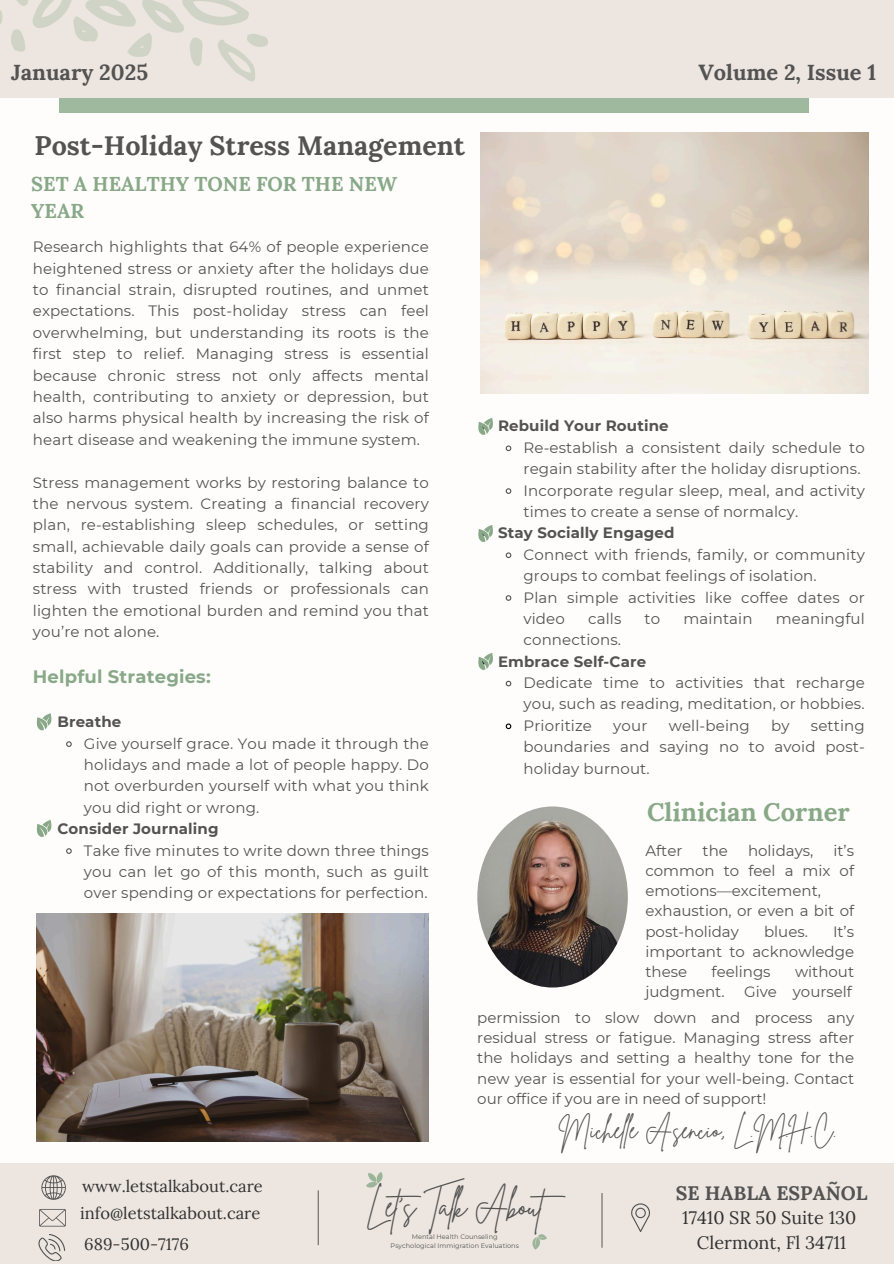
<style>
.page{position:relative;width:894px;height:1264px;background:#fff}
.page>*{position:absolute;margin:0;border:0;box-sizing:border-box;transform-origin:0 0}
.t1{font:31.5px "Brittany Signature";letter-spacing:-.03em;color:#535353}
.t2{font:700 26.85px "Lora";color:#535353}
.t3{font:700 25.5px "Lora";color:#88a888}
.t4{font:25.2px "Brittany Signature";color:#535353}
.t5{font:700 21.75px "Lora";color:#535353}
.t6{font:700 19.95px/27px "Lora";color:#88a888}
.t7{font:700 19.5px "Lora";color:#535353}
.t8{font:18px "Lora";color:#323232}
.t9{font:700 18px "Montserrat";letter-spacing:.01em;color:#88a888}
.t10{font:16.5px "Lora";color:#323232}
.t11{font:15px/21.3px "Montserrat";letter-spacing:.01em;color:#535353;text-align:justify}
.t12{font:700 15px "Montserrat";letter-spacing:.01em;color:#535353}
.t13{font:6.6px/8.7px "Montserrat";color:#535353;text-align:center}
</style>
<div class="page">
<div style="left:0;top:0;width:893px;height:1263px;background:#fefdfb"></div>
<div style="left:0;top:1163px;width:893px;height:100px;background:#ede6e0"></div>
<div style="left:60px;top:98px;width:749px;height:15px;background:#9fb99f"></div>
<div style="left:0;top:0;width:893px;height:98px;background:#ede6e0"></div>
<svg style="left:39px;top:1209px;width:27px;height:17px"></svg>
<svg style="left:38px;top:1234px;width:27px;height:26px"></svg>
<svg style="left:41px;top:1175px;width:25px;height:24px"></svg>
<svg style="left:366px;top:1172px;width:17px;height:16px"></svg>
<svg style="left:532px;top:1234px;width:15px;height:16px"></svg>
<hr style="left:601px;top:1192px;width:1px;height:55px;background:#666">
<hr style="left:317px;top:1190px;width:2px;height:54px;background:#666">
<svg style="left:0;top:0;width:268px;height:82px"></svg>
<svg style="left:631px;top:1203px;width:18px;height:29px"></svg>
<svg style="left:66px;top:741px;width:6px;height:6px"></svg>
<svg style="left:66px;top:848px;width:6px;height:6px"></svg>
<svg style="left:505px;top:445px;width:7px;height:7px"></svg>
<svg style="left:505px;top:488px;width:7px;height:6px"></svg>
<svg style="left:505px;top:552px;width:7px;height:6px"></svg>
<svg style="left:505px;top:595px;width:7px;height:6px"></svg>
<svg style="left:505px;top:680px;width:7px;height:7px"></svg>
<svg style="left:505px;top:723px;width:7px;height:7px"></svg>
<svg style="left:36px;top:820px;width:16px;height:17px"></svg>
<svg style="left:36px;top:713px;width:16px;height:17px"></svg>
<svg style="left:478px;top:418px;width:15px;height:17px"></svg>
<img style="left:477px;top:806px;width:150px;height:181px;border-radius:50%">
<svg style="left:478px;top:525px;width:15px;height:17px"></svg>
<svg style="left:478px;top:653px;width:15px;height:17px"></svg>
<img style="left:36px;top:913px;width:392px;height:228px">
<img style="left:480px;top:133px;width:388px;height:260px">
<p class="t5" style="left:11px;top:58px;width:138px">January 2025</p>
<p class="t5" style="left:698px;top:58px;width:179px">Volume 2, Issue 1</p>
<h5 class="t2" style="left:35px;top:128px;width:431px">Post-Holiday Stress Management</h5>
<p class="t6" style="left:31px;top:170px;width:367px">SET A HEALTHY TONE FOR THE NEW<br>YEAR</p>
<p class="t11" style="left:33px;top:236px;width:397px">Research highlights that 64% of people experience heightened stress or anxiety after the holidays due to financial strain, disrupted routines, and unmet expectations. This post-holiday stress can feel overwhelming, but understanding its roots is the first step to relief. Managing stress is essential because chronic stress not only affects mental health, contributing to anxiety or depression, but also harms physical health by increasing the risk of heart disease and weakening the immune system.</p>
<h2 class="t11" style="left:33px;top:471px;width:397px">Stress management works by restoring balance to the nervous system. Creating a financial recovery plan, re-establishing sleep schedules, or setting small, achievable daily goals can provide a sense of stability and control. Additionally, talking about stress with trusted friends or professionals can lighten the emotional burden and remind you that you’re not alone.</h2>
<h4 class="t9" style="left:33px;top:666px;width:179px">Helpful Strategies:</h4>
<p class="t12" style="left:57px;top:712px;width:65px">Breathe</p>
<p class="t11" style="left:84px;top:732px;width:346px">Give yourself grace. You made it through the holidays and made a lot of people happy. Do not overburden yourself with what you think you did right or wrong.</p>
<h6 class="t12" style="left:57px;top:819px;width:163px">Consider Journaling</h6>
<p class="t11" style="left:84px;top:839px;width:346px">Take five minutes to write down three things you can let go of this month, such as guilt over spending or expectations for perfection.</p>
<p class="t12" style="left:498px;top:417px;width:172px">Rebuild Your Routine</p>
<p class="t11" style="left:523px;top:437px;width:343px">Re-establish a consistent daily schedule to regain stability after the holiday disruptions.</p>
<p class="t11" style="left:523px;top:479px;width:343px">Incorporate regular sleep, meal, and activity times to create a sense of normalcy.</p>
<p class="t12" style="left:498px;top:524px;width:178px">Stay Socially Engaged</p>
<p class="t11" style="left:523px;top:543px;width:343px">Connect with friends, family, or community groups to combat feelings of isolation.</p>
<p class="t11" style="left:523px;top:586px;width:343px">Plan simple activities like coffee dates or video</p>
<p class="t11" style="left:588px;top:608px;width:35px">calls</p>
<p class="t11" style="left:644px;top:608px;width:17px">to</p>
<p class="t11" style="left:683px;top:608px;width:71px">maintain</p>
<p class="t11" style="left:775px;top:608px;width:90px">meaningful</p>
<p class="t11" style="left:523px;top:629px;width:99px">connections.</p>
<p class="t12" style="left:498px;top:652px;width:150px">Embrace Self-Care</p>
<p class="t11" style="left:523px;top:672px;width:343px">Dedicate time to activities that recharge you, such as reading, meditation, or hobbies.</p>
<p class="t11" style="left:523px;top:714px;width:70px">Prioritize</p>
<p class="t11" style="left:613px;top:714px;width:36px">your</p>
<p class="t11" style="left:668px;top:714px;width:83px">well-being</p>
<p class="t11" style="left:770px;top:714px;width:20px">by</p>
<p class="t11" style="left:523px;top:714px;width:343px;text-indent:287px">setting boundaries and saying no to avoid post&shy;holiday burnout.</p>
<p class="t3" style="left:647px;top:795px;width:204px">Clinician Corner</p>
<p class="t11" style="left:645px;top:839px;width:38px">After</p>
<p class="t11" style="left:702px;top:839px;width:27px">the</p>
<p class="t11" style="left:747px;top:839px;width:67px">holidays,</p>
<p class="t11" style="left:645px;top:840px;width:210px;line-height:20.2px;text-align:left;text-indent:188px">it’s common to feel a mix of emotions—excitement, exhaustion, or even a bit of post-holiday</p>
<p class="t11" style="left:645px;top:921px;width:210px;line-height:20.2px;text-indent:187px">It’s important to acknowledge these</p>
<p class="t11" style="left:763px;top:920px;width:45px">blues.</p>
<p class="t11" style="left:711px;top:961px;width:61px">feelings</p>
<p class="t11" style="left:794px;top:961px;width:61px">without</p>
<p class="t11" style="left:645px;top:981px;width:81px">judgment.</p>
<p class="t11" style="left:744px;top:981px;width:109px">Give yourself</p>
<h3 class="t11" style="left:477px;top:1007px;width:378px;line-height:20.2px">permission to slow down and process any residual stress or fatigue. Managing stress after the holidays and setting a healthy tone for the new year is essential for your well-being. Contact our office if you are in need of support!</h3>
<p class="t4" style="left:558px;top:1113px;width:279px">Michel e Asencio, L.M.H.C.</p>
<p class="t10" style="left:82px;top:1175px;width:182px">www.letstalkabout.care</p>
<p class="t10" style="left:80px;top:1202px;width:182px">info@letstalkabout.care</p>
<p class="t10" style="left:84px;top:1233px;width:106px">689-500-7176</p>
<p class="t1" style="left:366px;top:1185px;width:209px">Let’s Talk About</p>
<p class="t13" style="left:390px;top:1232px;width:130px">Mental Health Counseling<br>Psychological Immigration Evaluations</p>
<p class="t7" style="left:675px;top:1179px;width:193px">SE HABLA ESPAÑOL</p>
<p class="t8" style="left:682px;top:1206px;width:176px">17410 SR 50 Suite 130</p>
<p class="t8" style="left:696px;top:1230px;width:151px">Clermont, Fl 34711</p>
</div>
